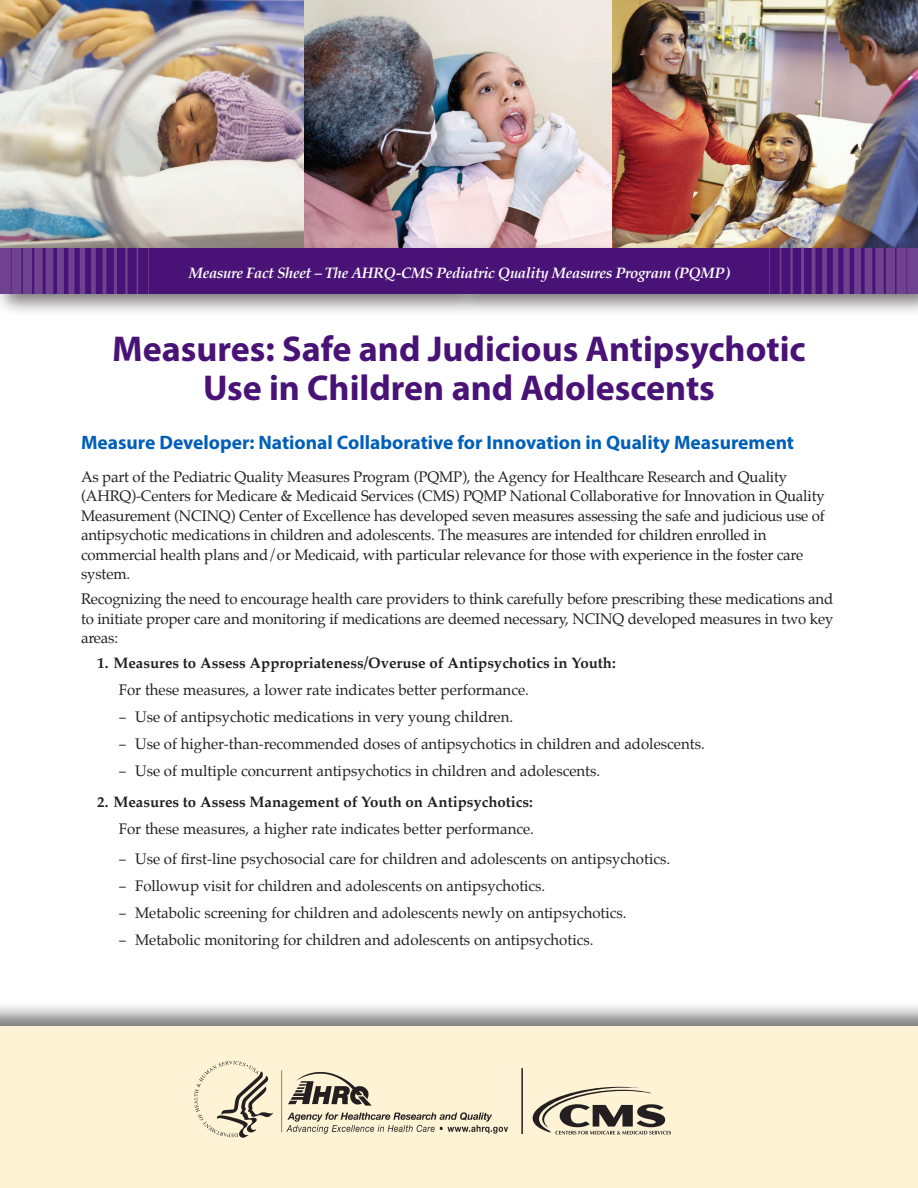
<style>
.page{position:relative;width:918px;height:1188px;background:#fff}
.page>*{position:absolute;margin:0;border:0;box-sizing:border-box;transform-origin:0 0}
.t1{font:700 36px/39px "Myriad Pro";color:#491276;text-align:center}
.Head_Lvl_1{font:700 19.5px "Myriad Pro";color:#005fb9}
.text{font:15px/19.5px "Palatino";letter-spacing:-.01em;color:#231f20}
.sub_bullets{font:15px "Palatino";color:#231f20}
.Number_Bullet{font:700 15px "Palatino";color:#231f20}
.text-2{font:italic 700 15px "Palatino";letter-spacing:-.025em;color:#fff}
.s1{font-family:"Myriad Pro"}
</style>
<div class="page">
<div style="left:0;top:1000px;width:918px;height:188px;background:#231f20;opacity:.6"></div>
<div style="left:0;top:1026px;width:918px;height:162px;background:#fef3d5"></div>
<img style="left:0;top:0;width:918px;height:241px">
<div style="left:0;top:241px;width:481px;height:76px;background:#231f20;opacity:.6"></div>
<div style="left:0;top:248px;width:458px;height:46px;background:#491276"></div>
<img style="left:0;top:248px;width:138px;height:46px">
<hr style="left:521px;top:1068px;width:2px;height:66px;background:#231f20">
<div style="left:450px;top:241px;width:468px;height:76px;background:#231f20;opacity:.6"></div>
<div style="left:458px;top:248px;width:460px;height:46px;background:#491276"></div>
<img style="left:780px;top:248px;width:138px;height:46px">
<img style="left:194px;top:1060px;width:314px;height:78px">
<svg style="left:533px;top:1087px;width:138px;height:48px"></svg>
<p class="text-2" style="left:189px;top:260px;width:542px">Measure Fact Sheet – The AHRQ-CMS Pediatric Quality Measures Program (PQMP)</p>
<p class="t1" style="left:112px;top:328px;width:695px">Measures: Safe and Judicious Antipsychotic<br>Use in Children and Adolescents</p>
<p class="Head_Lvl_1" style="left:81px;top:429px;width:715px">Measure Developer: National Collaborative for Innovation in Quality Measurement</p>
<p class="text" style="left:81px;top:467px;width:745px">As part of the Pediatric Quality Measures Program (PQMP), the Agency for Healthcare Research and Quality (AHRQ)-Centers for Medicare &amp; Medicaid Services (CMS) PQMP National Collaborative for Innovation in Quality Measurement (NCINQ) Center of Excellence has developed seven measures assessing the safe and judicious use of antipsychotic medications in children and adolescents. The measures are intended for children enrolled in commercial health plans and/or Medicaid, with particular relevance for those with experience in the foster care system.</p>
<p class="text" style="left:81px;top:589px;width:754px;text-align:justify">Recognizing the need to encourage health care providers to think carefully before prescribing these medications and to initiate proper care and monitoring if medications are deemed necessary, NCINQ developed measures in two key areas:</p>
<p class="Number_Bullet" style="left:97px;top:650px;width:520px">1. Measures to Assess Appropriateness/Overuse of Antipsychotics in Youth:</p>
<p class="sub_bullets" style="left:119px;top:677px;width:412px">For these measures, a lower rate indicates better performance.</p>
<p class="sub_bullets" style="left:119px;top:705px;width:396px"><span class="s1">–</span> Use of antipsychotic medications in very young children.</p>
<p class="sub_bullets" style="left:119px;top:732px;width:587px"><span class="s1">–</span> Use of higher-than-recommended doses of antipsychotics in children and adolescents.</p>
<p class="sub_bullets" style="left:119px;top:759px;width:483px"><span class="s1">–</span> Use of multiple concurrent antipsychotics in children and adolescents.</p>
<p class="Number_Bullet" style="left:97px;top:789px;width:437px">2. Measures to Assess Management of Youth on Antipsychotics:</p>
<p class="sub_bullets" style="left:119px;top:816px;width:417px">For these measures, a higher rate indicates better performance.</p>
<p class="sub_bullets" style="left:119px;top:846px;width:553px"><span class="s1">–</span> Use of first-line psychosocial care for children and adolescents on antipsychotics.</p>
<p class="sub_bullets" style="left:119px;top:873px;width:428px"><span class="s1">–</span> Followup visit for children and adolescents on antipsychotics.</p>
<p class="sub_bullets" style="left:119px;top:900px;width:509px"><span class="s1">–</span> Metabolic screening for children and adolescents newly on antipsychotics.</p>
<p class="sub_bullets" style="left:119px;top:927px;width:476px"><span class="s1">–</span> Metabolic monitoring for children and adolescents on antipsychotics.</p>
</div>
